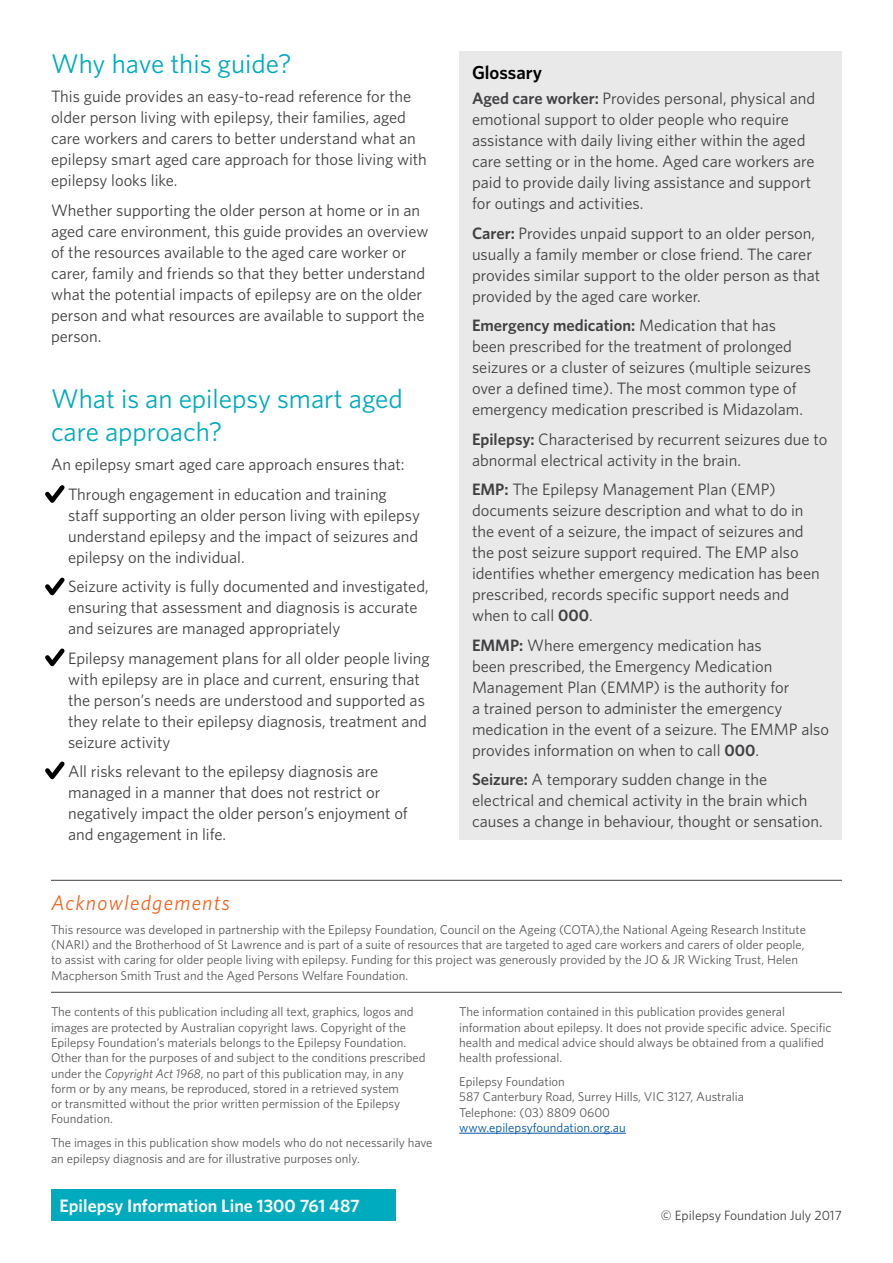
<style>
.page{position:relative;width:893px;height:1263px;background:#fff}
.page>*{position:absolute;margin:0;border:0;box-sizing:border-box;transform-origin:0 0}
.t1{font:27px/32.4px "Whitney";color:#00abbd}
.t2{font:italic 21px "Whitney";letter-spacing:.06em;color:#f26522}
.t3{font:600 18.75px "Whitney";color:#000}
.t4{font:600 18px "Whitney";color:#fff}
.t5{font:16.5px/21px "Whitney";color:#414042}
.t6{font:13.5px "Whitney";color:#414042}
.t7{font:12.75px/15.3px "Whitney";color:#58595b}
.t8{font:12.75px "Whitney";color:#0054a6}
.s1{font-weight:600}
.s2{font-style:italic}
</style>
<div class="page">
<div style="left:459px;top:51px;width:383px;height:789px;background:#e9e9ea"></div>
<hr style="left:51px;top:992px;width:791px;height:1px;background:#414042">
<hr style="left:51px;top:880px;width:791px;height:1px;background:#414042">
<div style="left:51px;top:1189px;width:344px;height:31px;background:#00abbd"></div>
<svg style="left:45px;top:485px;width:20px;height:18px"></svg>
<svg style="left:45px;top:577px;width:20px;height:19px"></svg>
<svg style="left:45px;top:648px;width:20px;height:19px"></svg>
<svg style="left:45px;top:761px;width:20px;height:19px"></svg>
<hr style="left:459px;top:1133px;width:167px;height:1px;background:#0054a6">
<h1 class="t1" style="left:51px;top:47px;width:242px">Why have this guide?</h1>
<p class="t5" style="left:51px;top:86px;width:377px">This guide provides an easy-to-read reference for the older person living with epilepsy, their families, aged care workers and carers to better understand what an epilepsy smart aged care approach for those living with epilepsy looks like.</p>
<p class="t5" style="left:51px;top:199px;width:379px">Whether supporting the older person at home or in an aged care environment, this guide provides an overview of the resources available to the aged care worker or carer, family and friends so that they better understand what the potential impacts of epilepsy are on the older person and what resources are available to support the person.</p>
<h1 class="t1" style="left:51px;top:382px;width:353px">What is an epilepsy smart aged care approach?</h1>
<p class="t5" style="left:51px;top:449px;width:355px;line-height:29.5px;text-align:center">An epilepsy smart aged care approach ensures that:<br>Through engagement in education and training</p>
<p class="t5" style="left:68px;top:504px;width:353px;text-align:justify">staff supporting an older person living with epilepsy understand epilepsy and the impact of seizures and epilepsy on the individual.</p>
<p class="t5" style="left:68px;top:576px;width:362px">Seizure activity is fully documented and investigated, ensuring that assessment and diagnosis is accurate and seizures are managed appropriately</p>
<p class="t5" style="left:68px;top:647px;width:363px">Epilepsy management plans for all older people living with epilepsy are in place and current, ensuring that the person’s needs are understood and supported as they relate to their epilepsy diagnosis, treatment and seizure activity</p>
<p class="t5" style="left:68px;top:761px;width:341px">All risks relevant to the epilepsy diagnosis are managed in a manner that does not restrict or negatively impact the older person’s enjoyment of and engagement in life.</p>
<p class="t3" style="left:472px;top:61px;width:72px">Glossary</p>
<p class="t5" style="left:472px;top:88px;width:345px"><span class="s1">Aged care worker:</span> Provides personal, physical and emotional support to older people who require assistance with daily living either within the aged care setting or in the home. Aged care workers are paid to provide daily living assistance and support for outings and activities.</p>
<p class="t5" style="left:472px;top:222px;width:350px"><span class="s1">Carer:</span> Provides unpaid support to an older person, usually a family member or close friend. The carer provides similar support to the older person as that provided by the aged care worker.</p>
<p class="t5" style="left:472px;top:315px;width:340px"><span class="s1">Emergency medication:</span> Medication that has been prescribed for the treatment of prolonged seizures or a cluster of seizures (multiple seizures over a defined time). The most common type of emergency medication prescribed is Midazolam.</p>
<p class="t5" style="left:472px;top:428px;width:357px"><span class="s1">Epilepsy:</span> Characterised by recurrent seizures due to abnormal electrical activity in the brain.</p>
<p class="t5" style="left:472px;top:479px;width:349px"><span class="s1">EMP:</span> The Epilepsy Management Plan (EMP) documents seizure description and what to do in the event of a seizure, the impact of seizures and the post seizure support required. The EMP also identifies whether emergency medication has been prescribed, records specific support needs and when to call <span class="s1">000</span>.</p>
<p class="t5" style="left:472px;top:634px;width:359px"><span class="s1">EMMP:</span> Where emergency medication has<br>been prescribed, the Emergency Medication Management Plan (EMMP) is the authority for<br>a trained person to administer the emergency medication in the event of a seizure. The EMMP also provides information on when to call <span class="s1">000</span>.</p>
<p class="t5" style="left:472px;top:769px;width:352px"><span class="s1">Seizure:</span> A temporary sudden change in the electrical and chemical activity in the brain which causes a change in behaviour, thought or sensation.</p>
<p class="t2" style="left:51px;top:888px;width:180px">Acknowledgements</p>
<p class="t7" style="left:51px;top:921px;width:756px">This resource was developed in partnership with the Epilepsy Foundation, Council on the Ageing (COTA),the National Ageing Research Institute (NARI) and the Brotherhood of St Lawrence and is part of a suite of resources that are targeted to aged care workers and carers of older people, to assist with caring for older people living with epilepsy. Funding for this project was generously provided by the JO &amp; JR Wicking Trust, Helen Macpherson Smith Trust and the Aged Persons Welfare Foundation.</p>
<p class="t7" style="left:51px;top:1004px;width:376px">The contents of this publication including all text, graphics, logos and images are protected by Australian copyright laws. Copyright of the Epilepsy Foundation’s materials belongs to the Epilepsy Foundation.<br>Other than for the purposes of and subject to the conditions prescribed under the <span class="s2">Copyright Act 1968</span>, no part of this publication may, in any form or by any means, be reproduced, stored in a retrieved system<br>or transmitted without the prior written permission of the Epilepsy Foundation.</p>
<p class="t7" style="left:51px;top:1135px;width:383px">The images in this publication show models who do not necessarily have an epilepsy diagnosis and are for illustrative purposes only.</p>
<p class="t4" style="left:60px;top:1195px;width:302px">Epilepsy Information Line 1300 761 487</p>
<p class="t7" style="left:459px;top:1004px;width:374px">The information contained in this publication provides general information about epilepsy. It does not provide specific advice. Specific health and medical advice should always be obtained from a qualified health professional.</p>
<p class="t7" style="left:459px;top:1074px;width:286px">Epilepsy Foundation<br>587 Canterbury Road, Surrey Hills, VIC 3127, Australia<br>Telephone: (03) 8809 0600</p>
<p class="t8" style="left:459px;top:1120px;width:168px">www.epilepsyfoundation.org.au</p>
<p class="t6" style="left:661px;top:1207px;width:183px">© Epilepsy Foundation July 2017</p>
</div>
